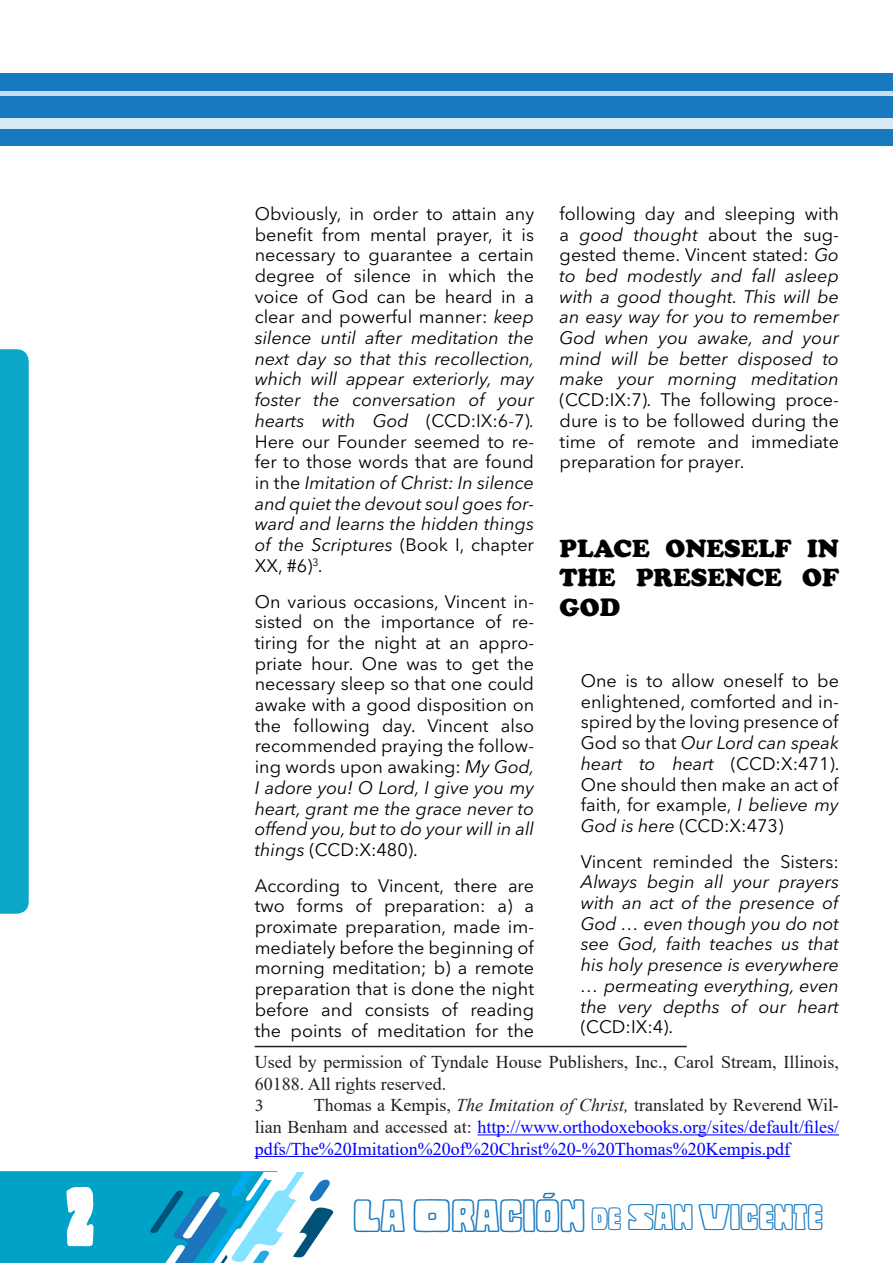
<style>
.page{position:relative;width:893px;height:1263px;background:#fff}
.page>*{position:absolute;margin:0;border:0;box-sizing:border-box;transform-origin:0 0}
.t1{font:78.75px "Copal Std Solid";color:#fff;scale:.67 1}
.t2{font:34.5px "Copal Std Outline";color:#1779bf}
.Cuerpo_A{font:900 25.5px/29.4px "Cooper";color:#000;text-align:justify}
.Cuerpo_A-2{font:18px/20.7px "Avenir Next LT Pro";color:#000;text-align:justify}
.Cuerpo_A-3{font:italic 18px/20.7px "Avenir Next LT Pro";color:#000;text-align:justify}
.t3{font:18px/21.6px "Times New Roman";color:#00f;text-align:justify}
.t4{font:18px/21.6px "Times New Roman";color:#231f20}
.t5{font:18px "Minion Pro";color:#231f20}
.s1{font-style:italic}
.s2{font-style:normal}
.s3{color:#231f20}
.s4{font-style:italic;color:#231f20}
.s5{font-size:43.5px}
.s6{font-size:30px}
</style>
<div class="page">
<div style="left:0;top:349px;width:29px;height:565px;background:#0ca7c6"></div>
<div style="left:0;top:73px;width:893px;height:73px;background:#1779bf"></div>
<div style="left:0;top:91px;width:893px;height:5px;background:#c6deef"></div>
<div style="left:0;top:118px;width:893px;height:11px;background:#d9e9f4"></div>
<svg style="left:0;top:1171px;width:334px;height:92px"></svg>
<hr style="left:255px;top:1046px;width:432px;height:1px;background:#231f20">
<hr style="left:477px;top:1134px;width:362px;height:1px;background:#00f">
<hr style="left:255px;top:1156px;width:535px;height:1px;background:#00f">
<p class="Cuerpo_A-2" style="left:560px;top:203px;width:281px">following day and sleeping with a <span class="s1">good thought</span> about the sug&shy;gested theme. Vincent stated: <span class="s1">Go to bed modestly and fall asleep with a good thought. This will be an easy way for you to remember God when you awake, and your mind will be better disposed to make your morning meditation </span>(CCD:IX:7)<span class="s1">.</span> The following proce&shy;dure is to be followed during the time of remote and immediate preparation for prayer.</p>
<p class="Cuerpo_A-2" style="left:255px;top:203px;width:281px">Obviously, in order to attain any benefit from mental prayer, it is necessary to guarantee a certain degree of silence in which the voice of God can be heard in a clear and powerful manner: <span class="s1">keep silence until after meditation the next day so that this recollection, which will appear exteriorly, may foster the conversation of your hearts with God</span> (CCD:IX:6-7)<span class="s1">.<br></span>Here our Founder seemed to re&shy;fer to those words that are found in the <span class="s1">Imitation of Christ: In silence and quiet the devout soul goes for&shy;ward and learns the hidden things of the Scriptures</span> (Book I, chapter XX, #6)<sup>3</sup><span class="s1">.</span></p>
<p class="Cuerpo_A-2" style="left:255px;top:591px;width:281px">On various occasions, Vincent in&shy;sisted on the importance of re&shy;tiring for the night at an appro&shy;priate hour. One was to get the necessary sleep so that one could awake with a good disposition on the following day. Vincent also recommended praying the follow&shy;ing words upon awaking: <span class="s1">My God, I adore you! O Lord, I give you my heart, grant me the grace never to offend you, but to do your will in all things</span> (CCD:X:480).</p>
<p class="Cuerpo_A-2" style="left:255px;top:875px;width:281px">According to Vincent, there are two forms of preparation: a) a proximate preparation, made im&shy;mediately before the beginning of morning meditation; b) a remote preparation that is done the night before and consists of reading the points of meditation for the</p>
<p class="t4" style="left:255px;top:1051px;width:586px">Used by permission of Tyndale House Publishers, Inc., Carol Stream, Illinois,<br>60188. All rights reserved.</p>
<p class="t5" style="left:255px;top:1093px;width:10px">3</p>
<p class="Cuerpo_A" style="left:560px;top:534px;width:281px">PLACE ONESELF IN THE PRESENCE OF GOD</p>
<p class="Cuerpo_A-2" style="left:581px;top:670px;width:260px">One is to allow oneself to be enlightened, comforted and in&shy;spired by the loving presence of God so that <span class="s1">Our Lord can speak heart to heart</span> (CCD:X:471).<br>One should then make an act of faith, for example, <span class="s1">I believe my God is here</span> (CCD:X:473)</p>
<p class="Cuerpo_A-3" style="left:581px;top:851px;width:260px"><span class="s2">Vincent reminded the Sisters:<br></span>Always begin all your prayers with an act of the presence of God … even though you do not see God, faith teaches us that his holy presence is everywhere … permeating everything, even the very depths of our heart <span class="s2">(CCD:IX:4).</span></p>
<p class="t3" style="left:255px;top:1094px;width:586px;text-indent:59px"><span class="s3">Thomas a Kempis,</span> <span class="s4">The Imitation of Christ,</span> <span class="s3">translated by Reverend Wil&shy;lian Benham and accessed at:</span> http://www.orthodoxebooks.org/sites/default/files/ pdfs/The%20Imitation%20of%20Christ%20-%20Thomas%20Kempis.pdf</p>
<h1 class="t1" style="left:66px;top:1175px;width:43px">2</h1>
<h2 class="t2" style="left:353px;top:1199px;width:471px"><span class="s5">LA ORACIÓN</span> <span class="s6">DE</span> SAN VICENTE</h2>
</div>
